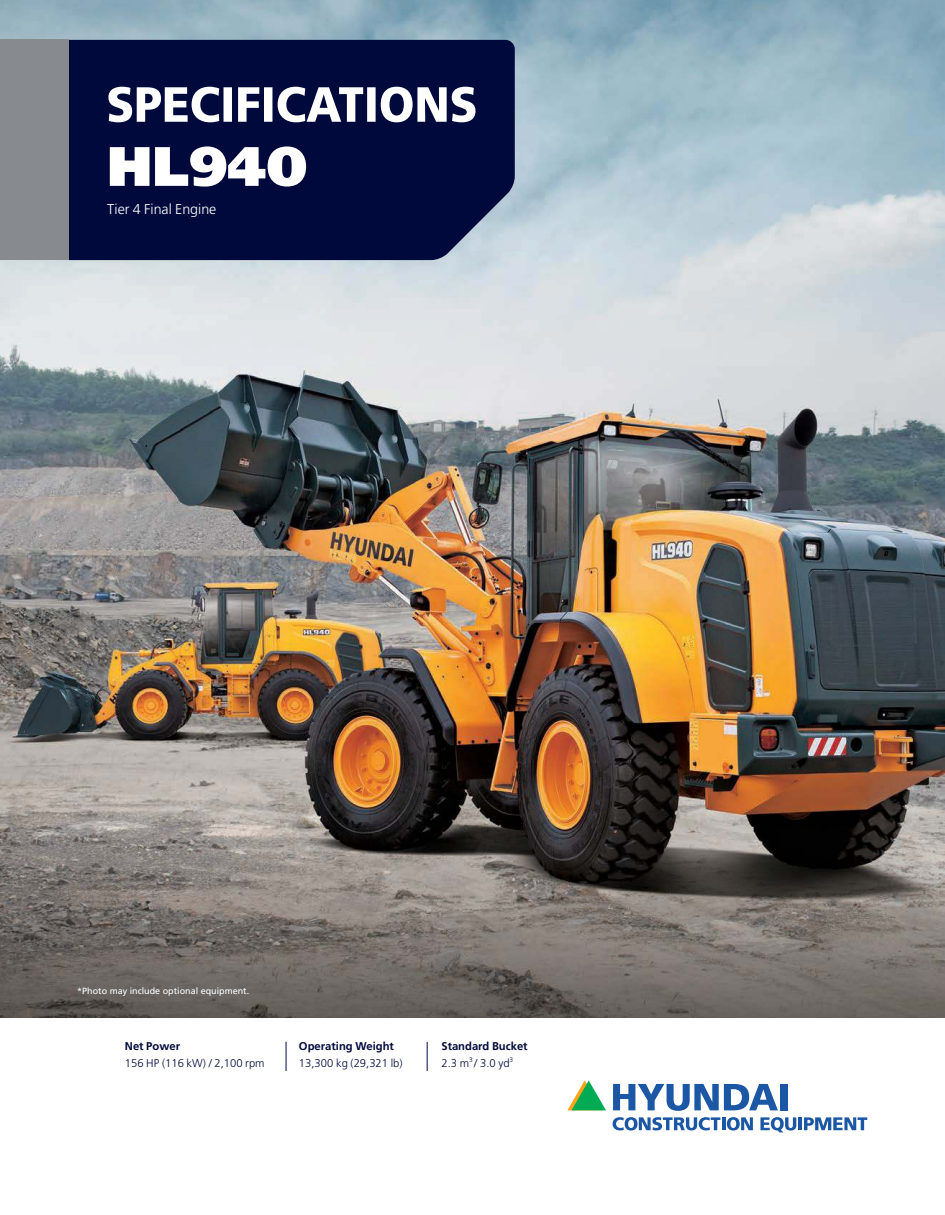
<style>
.page{position:relative;width:945px;height:1215px;background:#fff}
.page>*{position:absolute;margin:0;border:0;box-sizing:border-box;transform-origin:0 0}
.t1{font:900 55.5px "Frutiger";color:#fff}
.t2{font:300 14.25px "Frutiger LT Std";color:#fff}
.t3{font:300 11.25px "Frutiger LT Std";color:#00093b}
.t4{font:700 11.25px "Frutiger LT Std";color:#00093b}
.t5{font:9px "Frutiger LT Std";color:#fff}
.t6{font:300 6.6px "Frutiger LT Std";color:#00093b}
</style>
<div class="page">
<img style="left:0;top:0;width:945px;height:1017px">
<svg style="left:286px;top:1042px;width:1px;height:29px"></svg>
<svg style="left:427px;top:1042px;width:1px;height:29px"></svg>
<svg style="left:613px;top:1084px;width:165px;height:27px"></svg>
<div style="left:780px;top:1084px;width:8px;height:26px;background:#1b57a5"></div>
<svg style="left:567px;top:1080px;width:39px;height:30px"></svg>
<svg style="left:613px;top:1117px;width:140px;height:14px"></svg>
<hr style="left:798px;top:1117px;width:4px;height:13px;background:#1b57a5">
<svg style="left:804px;top:1117px;width:63px;height:13px"></svg>
<svg style="left:760px;top:1117px;width:36px;height:15px"></svg>
<div style="left:69px;top:40px;width:446px;height:220px;background:#00093b"></div>
<div style="left:0;top:40px;width:69px;height:220px;background:#878b8f"></div>
<svg style="left:108px;top:87px;width:368px;height:35px"></svg>
<h1 class="t1" style="left:107px;top:134px;width:202px">HL940</h1>
<p class="t2" style="left:107px;top:204px;width:111px">Tier 4 Final Engine</p>
<p class="t5" style="left:77px;top:987px;width:174px">*Photo may include optional equipment.</p>
<p class="t4" style="left:125px;top:1042px;width:57px">Net Power</p>
<p class="t3" style="left:125px;top:1059px;width:141px">156 HP (116 kW) / 2,100 rpm</p>
<p class="t4" style="left:299px;top:1042px;width:96px">Operating Weight</p>
<p class="t3" style="left:299px;top:1059px;width:105px">13,300 kg (29,321 lb)</p>
<p class="t4" style="left:441px;top:1042px;width:88px">Standard Bucket</p>
<p class="t3" style="left:441px;top:1059px;width:29px">2.3 m</p>
<p class="t6" style="left:469px;top:1057px;width:5px">3</p>
<p class="t3" style="left:474px;top:1059px;width:37px">/ 3.0 yd</p>
<p class="t6" style="left:510px;top:1057px;width:5px">3</p>
</div>
